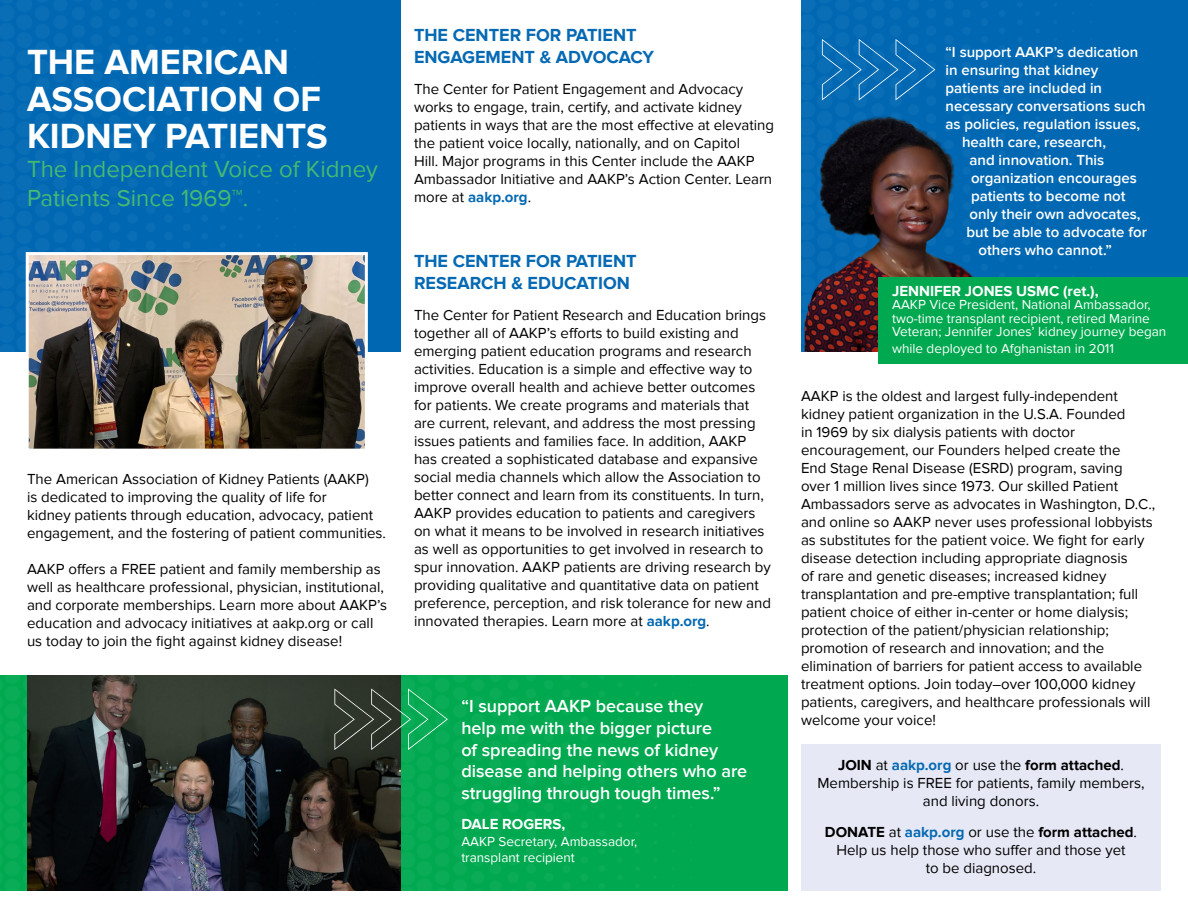
<style>
.page{position:relative;width:1188px;height:918px;background:#fff}
.page>*{position:absolute;margin:0;border:0;box-sizing:border-box;transform-origin:0 0}
.t1{font:700 36px/37.2px "Proxima Nova";color:#fff}
.t2{font:24px/28.8px "Proxima Nova";color:#45b972}
.t3{font:600 18px/21.6px "Proxima Nova";color:#fff}
.t4{font:700 18px/21.6px "Proxima Nova";color:#0569b3}
.t5{font:15px/18px "Proxima Nova";color:#000}
.t6{font:600 15px "Proxima Nova";color:#fff}
.t7{font:700 15px "Proxima Nova";color:#fff}
.t8{font:13.5px/13.5px "Proxima Nova";color:#fff}
.s1{font-weight:700;color:#0569b3}
.s2{font-weight:700}
</style>
<div class="page">
<img style="left:448px;top:675px;width:339px;height:216px">
<div style="left:801px;top:745px;width:360px;height:146px;background:#e6e9f5"></div>
<img style="left:801px;top:0;width:387px;height:278px">
<img style="left:0;top:0;width:400px;height:352px">
<img style="left:30px;top:256px;width:334px;height:192px">
<div style="left:26px;top:252px;width:342px;height:200px;border:3px solid #fff"></div>
<img style="left:801px;top:113px;width:193px;height:239px">
<div style="left:879px;top:278px;width:309px;height:86px;background:#00a94f"></div>
<svg style="left:822px;top:39px;width:113px;height:62px"></svg>
<svg style="left:0;top:675px;width:448px;height:216px"></svg>
<h1 class="t1" style="left:27px;top:44px;width:302px">THE AMERICAN<br>ASSOCIATION OF<br>KIDNEY PATIENTS</h1>
<h2 class="t2" style="left:27px;top:155px;width:353px">The Independent Voice of Kidney<br>Patients Since 1969™.</h2>
<p class="t5" style="left:27px;top:471px;width:360px">The American Association of Kidney Patients (AAKP)<br>is dedicated to improving the quality of life for<br>kidney patients through education, advocacy, patient engagement, and the fostering of patient communities.</p>
<p class="t5" style="left:27px;top:561px;width:362px">AAKP offers a FREE patient and family membership as well as healthcare professional, physician, institutional, and corporate memberships. Learn more about AAKP’s education and advocacy initiatives at aakp.org or call us today to join the fight against kidney disease!</p>
<p class="t4" style="left:414px;top:25px;width:242px">THE CENTER FOR PATIENT<br>ENGAGEMENT &amp; ADVOCACY</p>
<p class="t5" style="left:414px;top:81px;width:362px">The Center for Patient Engagement and Advocacy works to engage, train, certify, and activate kidney patients in ways that are the most effective at elevating the patient voice locally, nationally, and on Capitol<br>Hill. Major programs in this Center include the AAKP Ambassador Initiative and AAKP’s Action Center. Learn more at <span class="s1">aakp.org</span>.</p>
<p class="t4" style="left:414px;top:251px;width:224px">THE CENTER FOR PATIENT<br>RESEARCH &amp; EDUCATION</p>
<p class="t5" style="left:414px;top:306px;width:359px">The Center for Patient Research and Education brings together all of AAKP’s efforts to build existing and emerging patient education programs and research activities. Education is a simple and effective way to improve overall health and achieve better outcomes for patients. We create programs and materials that are current, relevant, and address the most pressing issues patients and families face. In addition, AAKP has created a sophisticated database and expansive social media channels which allow the Association to better connect and learn from its constituents. In turn, AAKP provides education to patients and caregivers on what it means to be involved in research initiatives as well as opportunities to get involved in research to spur innovation. AAKP patients are driving research by providing qualitative and quantitative data on patient preference, perception, and risk tolerance for new and innovated therapies. Learn more at <span class="s1">aakp.org</span>.</p>
<p class="t3" style="left:461px;top:696px;width:287px">“I support AAKP because they<br>help me with the bigger picture<br>of spreading the news of kidney disease and helping others who are struggling through tough times.”</p>
<p class="t7" style="left:461px;top:816px;width:106px">DALE ROGERS,</p>
<p class="t8" style="left:461px;top:833px;width:177px;line-height:16.2px">AAKP Secretary, Ambassador, transplant recipient</p>
<p class="t6" style="left:946px;top:44px;width:194px">“I support AAKP’s dedication</p>
<p class="t6" style="left:946px;top:62px;width:154px">in ensuring that kidney</p>
<p class="t6" style="left:946px;top:80px;width:158px">patients are included in</p>
<p class="t6" style="left:946px;top:98px;width:202px">necessary conversations such</p>
<p class="t6" style="left:946px;top:116px;width:196px">as policies, regulation issues,</p>
<p class="t6" style="left:962px;top:134px;width:146px">health care, research,</p>
<p class="t6" style="left:970px;top:152px;width:136px">and innovation. This</p>
<p class="t6" style="left:971px;top:170px;width:167px">organization encourages</p>
<p class="t6" style="left:971px;top:188px;width:156px">patients to become not</p>
<p class="t6" style="left:970px;top:206px;width:172px">only their own advocates,</p>
<p class="t6" style="left:967px;top:224px;width:182px">but be able to advocate for</p>
<p class="t6" style="left:979px;top:242px;width:135px">others who cannot.”</p>
<p class="t7" style="left:892px;top:282px;width:208px">JENNIFER JONES USMC (ret.),</p>
<p class="t8" style="left:892px;top:298px;width:276px">AAKP Vice President, National Ambassador, two-time transplant recipient, retired Marine<br>Veteran; Jennifer Jones’ kidney journey began</p>
<p class="t8" style="left:892px;top:342px;width:223px">while deployed to Afghanistan in 2011</p>
<p class="t5" style="left:801px;top:387px;width:356px">AAKP is the oldest and largest fully-independent kidney patient organization in the U.S.A. Founded<br>in 1969 by six dialysis patients with doctor encouragement, our Founders helped create the<br>End Stage Renal Disease (ESRD) program, saving over 1 million lives since 1973. Our skilled Patient Ambassadors serve as advocates in Washington, D.C., and online so AAKP never uses professional lobbyists as substitutes for the patient voice. We fight for early disease detection including appropriate diagnosis<br>of rare and genetic diseases; increased kidney transplantation and pre-emptive transplantation; full patient choice of either in-center or home dialysis; protection of the patient/physician relationship; promotion of research and innovation; and the elimination of barriers for patient access to available treatment options. Join today–over 100,000 kidney patients, caregivers, and healthcare professionals will welcome your voice!</p>
<p class="t5" style="left:818px;top:756px;width:329px;text-align:center"><span class="s2">JOIN</span> at <span class="s1">aakp.org</span> or use the <span class="s2">form attached</span>.<br>Membership is FREE for patients, family members, and living donors.</p>
<p class="t5" style="left:825px;top:823px;width:314px;text-align:center"><span class="s2">DONATE</span> at <span class="s1">aakp.org</span> or use the <span class="s2">form attached</span>.<br>Help us help those who suffer and those yet<br>to be diagnosed.</p>
</div>
